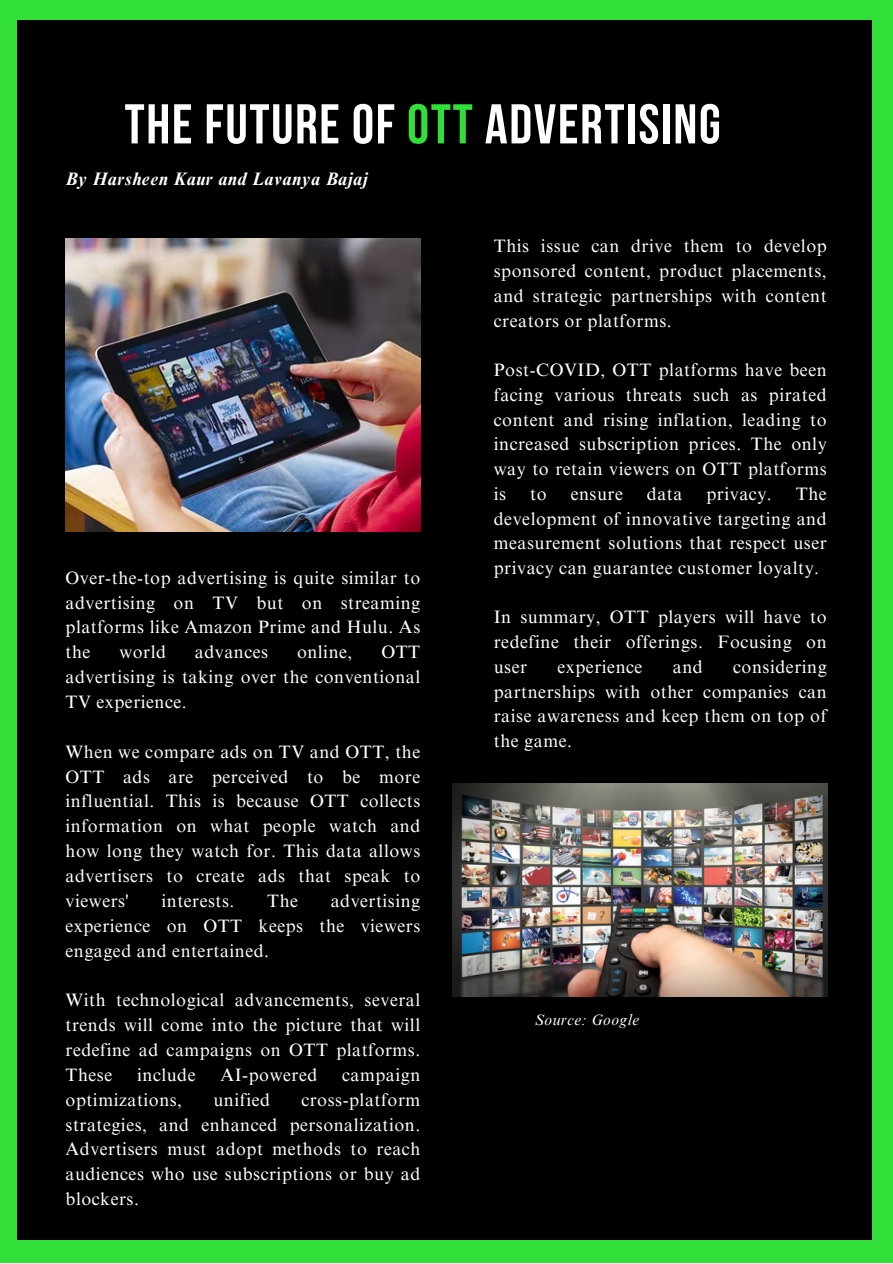
<style>
.page{position:relative;width:893px;height:1264px;background:#fff}
.page>*{position:absolute;margin:0;border:0;box-sizing:border-box;transform-origin:0 0}
.t1{font:55.95px "Bebas Neue Cyrillic";letter-spacing:.03em;color:#fff}
.t2{font:18px/24.9px "Times NRMT Pro";letter-spacing:.03em;color:#fff;text-align:justify}
.t3{font:italic 700 18px "Times NRMT Pro";letter-spacing:.03em;color:#fff}
.t4{font:italic 15.45px "Times NRMT Pro";letter-spacing:.03em;color:#fff}
.s1{color:#32df39}
</style>
<div class="page">
<div style="left:0;top:0;width:892px;height:1262px;background:#32df39"></div>
<div style="left:17px;top:21px;width:854px;height:1218px;background:#000"></div>
<img style="left:453px;top:783px;width:374px;height:213px">
<img style="left:66px;top:238px;width:354px;height:294px">
<p class="t1" style="left:124px;top:101px;width:597px">THE FUTURE OF <span class="s1">OTT</span> ADVERTISING</p>
<p class="t3" style="left:65px;top:172px;width:304px">By Harsheen Kaur and Lavanya Bajaj</p>
<p class="t2" style="left:66px;top:567px;width:356px">Over-the-top advertising is quite similar to advertising on TV but on streaming platforms like Amazon Prime and Hulu. As the</p>
<p class="t2" style="left:119px;top:642px;width:48px">world</p>
<p class="t2" style="left:195px;top:642px;width:75px">advances</p>
<p class="t2" style="left:297px;top:642px;width:57px">online,</p>
<p class="t2" style="left:66px;top:642px;width:356px;text-indent:316px">OTT advertising is taking over the conventional TV experience.</p>
<p class="t2" style="left:66px;top:741px;width:356px">When we compare ads on TV and OTT, the OTT ads are perceived to be more influential. This is because OTT collects information on what people watch and how long they watch for. This data allows advertisers to create ads that speak to viewers'</p>
<p class="t2" style="left:66px;top:890px;width:356px;text-indent:265px">advertising experience on OTT keeps the viewers engaged and entertained.</p>
<p class="t2" style="left:66px;top:989px;width:356px">With technological advancements, several trends will come into the picture that will redefine ad campaigns on OTT platforms.<br>These</p>
<p class="t2" style="left:161px;top:890px;width:74px">interests.</p>
<p class="t2" style="left:267px;top:890px;width:32px">The</p>
<p class="t2" style="left:137px;top:1064px;width:60px">include</p>
<p class="t2" style="left:220px;top:1064px;width:98px">AI-powered</p>
<p class="t2" style="left:342px;top:1064px;width:79px">campaign</p>
<p class="t2" style="left:66px;top:1089px;width:118px">optimizations,</p>
<p class="t2" style="left:213px;top:1089px;width:58px">unified</p>
<p class="t2" style="left:66px;top:1089px;width:356px;text-indent:236px">cross-platform strategies, and enhanced personalization.<br>Advertisers must adopt methods to reach audiences who use subscriptions or buy ad blockers.</p>
<p class="t2" style="left:494px;top:236px;width:334px">This issue can drive them to develop sponsored content, product placements, and strategic partnerships with content creators or platforms.</p>
<p class="t2" style="left:494px;top:360px;width:334px">Post-COVID, OTT platforms have been facing various threats such as pirated content and rising inflation, leading to increased subscription prices. The only way to retain viewers on OTT platforms is</p>
<p class="t2" style="left:530px;top:483px;width:18px">to</p>
<p class="t2" style="left:570px;top:483px;width:54px">ensure</p>
<p class="t2" style="left:647px;top:483px;width:37px">data</p>
<p class="t2" style="left:706px;top:483px;width:67px">privacy.</p>
<p class="t2" style="left:494px;top:483px;width:334px;text-indent:302px">The development of innovative targeting and measurement solutions that respect user privacy can guarantee customer loyalty.</p>
<p class="t2" style="left:494px;top:607px;width:334px">In summary, OTT players will have to redefine their offerings. Focusing on user</p>
<p class="t2" style="left:494px;top:656px;width:334px;text-indent:239px">considering partnerships with other companies can raise awareness and keep them on top of the game.</p>
<p class="t2" style="left:557px;top:656px;width:86px">experience</p>
<p class="t2" style="left:672px;top:656px;width:31px">and</p>
<p class="t4" style="left:534px;top:1013px;width:106px">Source: Google</p>
</div>
